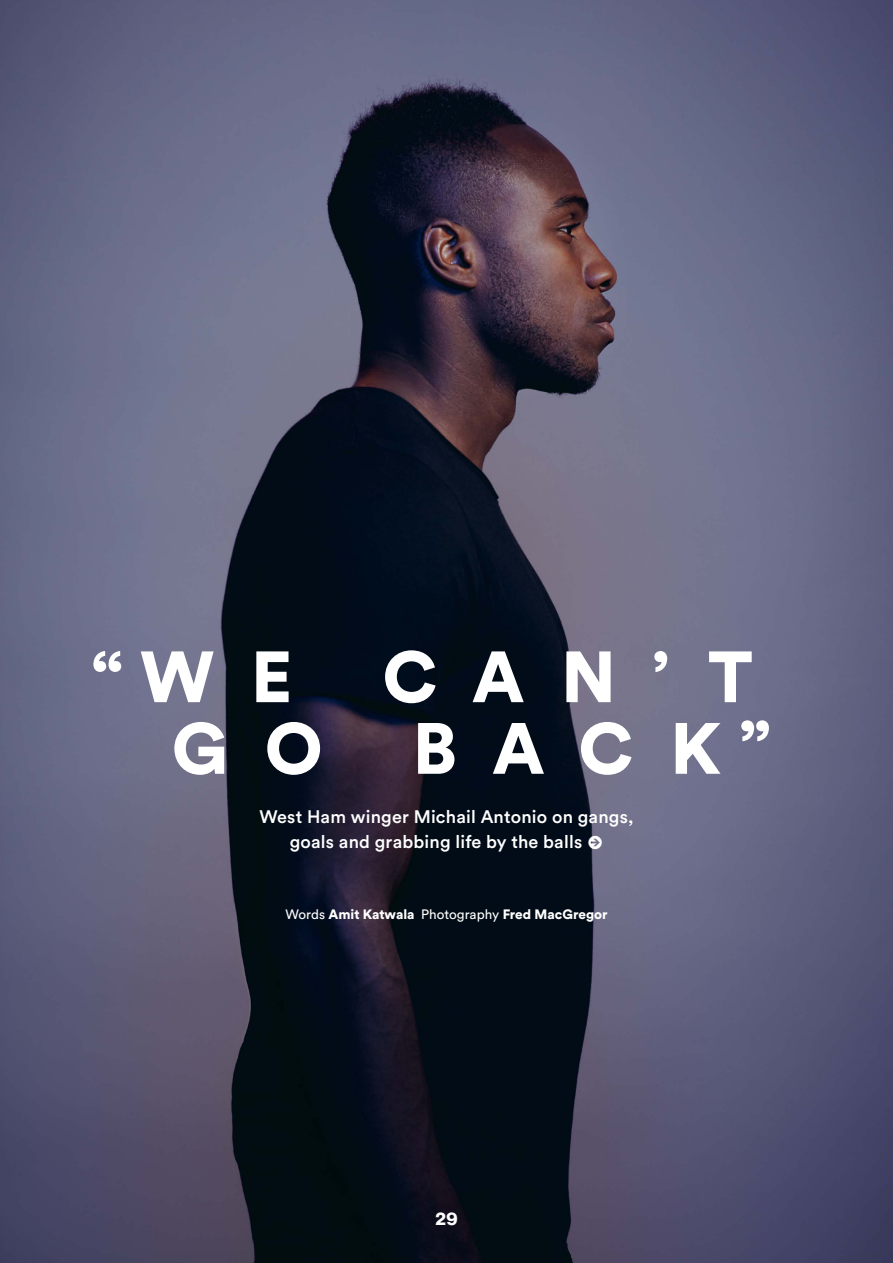
<style>
.page{position:relative;width:893px;height:1263px;background:#fff}
.page>*{position:absolute;margin:0;border:0;box-sizing:border-box;transform-origin:0 0}
.t1{font:900 71.55px "Circular Pro";letter-spacing:.495em;color:#fff}
.t2{font:500 18px/25.5px "Circular Pro";letter-spacing:.01em;color:#fff;text-align:center}
.t3{font:18px "N Haas Grotesk DS Std 75 Bd";color:#fff}
.t4{font:900 13.5px "Circular Pro";color:#fff}
.s1{font-family:"Mercury Numeric G1 Roman";font-weight:400}
.s2{font-weight:400}
</style>
<div class="page">
<img style="left:0;top:0;width:893px;height:1263px">
<h1 class="t1" style="left:91px;top:627px;width:203px">“W e</h1>
<h1 class="t1" style="left:382px;top:627px;width:372px">cAn’t</h1>
<h1 class="t1" style="left:172px;top:699px;width:152px">G o</h1>
<h1 class="t1" style="left:413px;top:699px;width:310px">bAcK</h1>
<h1 class="t1" style="left:739px;top:696px;width:34px">”</h1>
<p class="t2" style="left:259px;top:803px;width:376px">West Ham winger Michail Antonio on gangs, goals and grabbing life by the balls <span class="s1">k</span></p>
<p class="t4" style="left:285px;top:904px;width:324px"><span class="s2">Words</span> Amit Katwala <span class="s2">Photography</span> Fred MacGregor</p>
<p class="t3" style="left:435px;top:1208px;width:24px">29</p>
</div>
